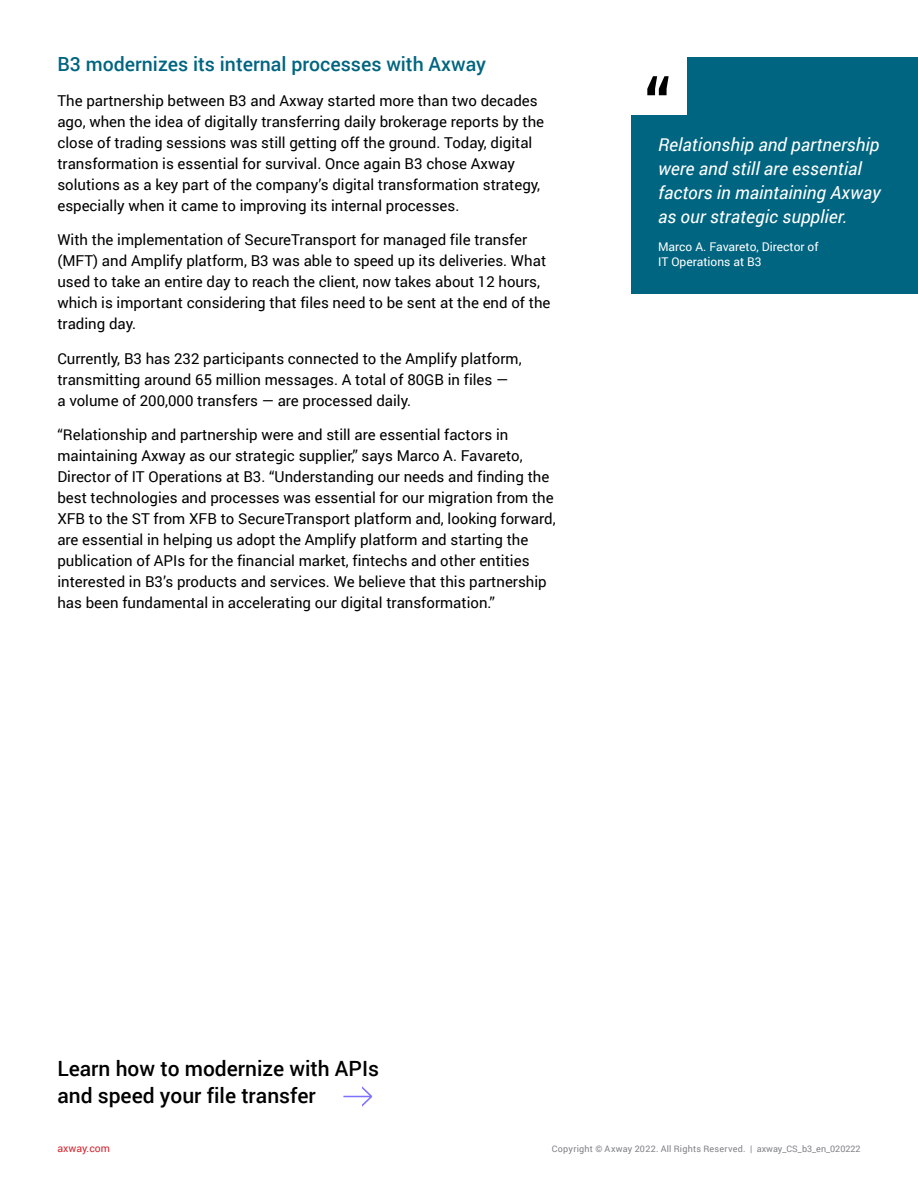
<style>
.page{position:relative;width:918px;height:1188px;background:#fff}
.page>*{position:absolute;margin:0;border:0;box-sizing:border-box;transform-origin:0 0}
.t1{font:500 21px/27px "Roboto";color:#000}
.t2{font:500 19.5px "Roboto";color:#006580}
.t3{font:italic 18px/24px "Roboto";color:#fff}
.t4{font:15px/21px "Roboto";color:#000}
.t5{font:12px/15px "Roboto";color:#fff}
.t6{font:10.5px "Roboto";color:#d22630}
.t7{font:9px "Roboto";letter-spacing:.02em;color:#7f8184}
</style>
<div class="page">
<svg style="left:343px;top:1086px;width:29px;height:21px"></svg>
<div style="left:631px;top:57px;width:287px;height:236px;background:#006580"></div>
<div style="left:626px;top:48px;width:61px;height:66px;background:#fff"></div>
<svg style="left:647px;top:76px;width:22px;height:19px"></svg>
<h2 class="t2" style="left:57px;top:51px;width:430px">B3 modernizes its internal processes with Axway</h2>
<p class="t4" style="left:57px;top:89px;width:488px">The partnership between B3 and Axway started more than two decades ago, when the idea of digitally transferring daily brokerage reports by the close of trading sessions was still getting off the ground. Today, digital transformation is essential for survival. Once again B3 chose Axway solutions as a key part of the company’s digital transformation strategy, especially when it came to improving its internal processes.</p>
<p class="t4" style="left:57px;top:229px;width:495px">With the implementation of SecureTransport for managed file transfer (MFT) and Amplify platform, B3 was able to speed up its deliveries. What used to take an entire day to reach the client, now takes about 12 hours, which is important considering that files need to be sent at the end of the trading day.</p>
<p class="t4" style="left:57px;top:347px;width:466px">Currently, B3 has 232 participants connected to the Amplify platform, transmitting around 65 million messages. A total of 80GB in files —<br>a volume of 200,000 transfers — are processed daily.</p>
<p class="t4" style="left:57px;top:424px;width:500px">“Relationship and partnership were and still are essential factors in maintaining Axway as our strategic supplier,” says Marco A. Favareto, Director of IT Operations at B3. “Understanding our needs and finding the best technologies and processes was essential for our migration from the XFB to the ST from XFB to SecureTransport platform and, looking forward, are essential in helping us adopt the Amplify platform and starting the publication of APIs for the financial market, fintechs and other entities interested in B3’s products and services. We believe that this partnership has been fundamental in accelerating our digital transformation.”</p>
<p class="t3" style="left:658px;top:132px;width:224px">Relationship and partnership were and still are essential factors in maintaining Axway as our strategic supplier.</p>
<p class="t5" style="left:658px;top:239px;width:162px">Marco A. Favareto, Director of<br>IT Operations at B3</p>
<h1 class="t1" style="left:57px;top:1054px;width:323px">Learn how to modernize with APIs and speed your file transfer</h1>
<p class="t6" style="left:57px;top:1141px;width:54px">axway.com</p>
<p class="t7" style="left:552px;top:1142px;width:310px">Copyright © Axway 2022. All Rights Reserved. | axway_CS_b3_en_020222</p>
</div>
